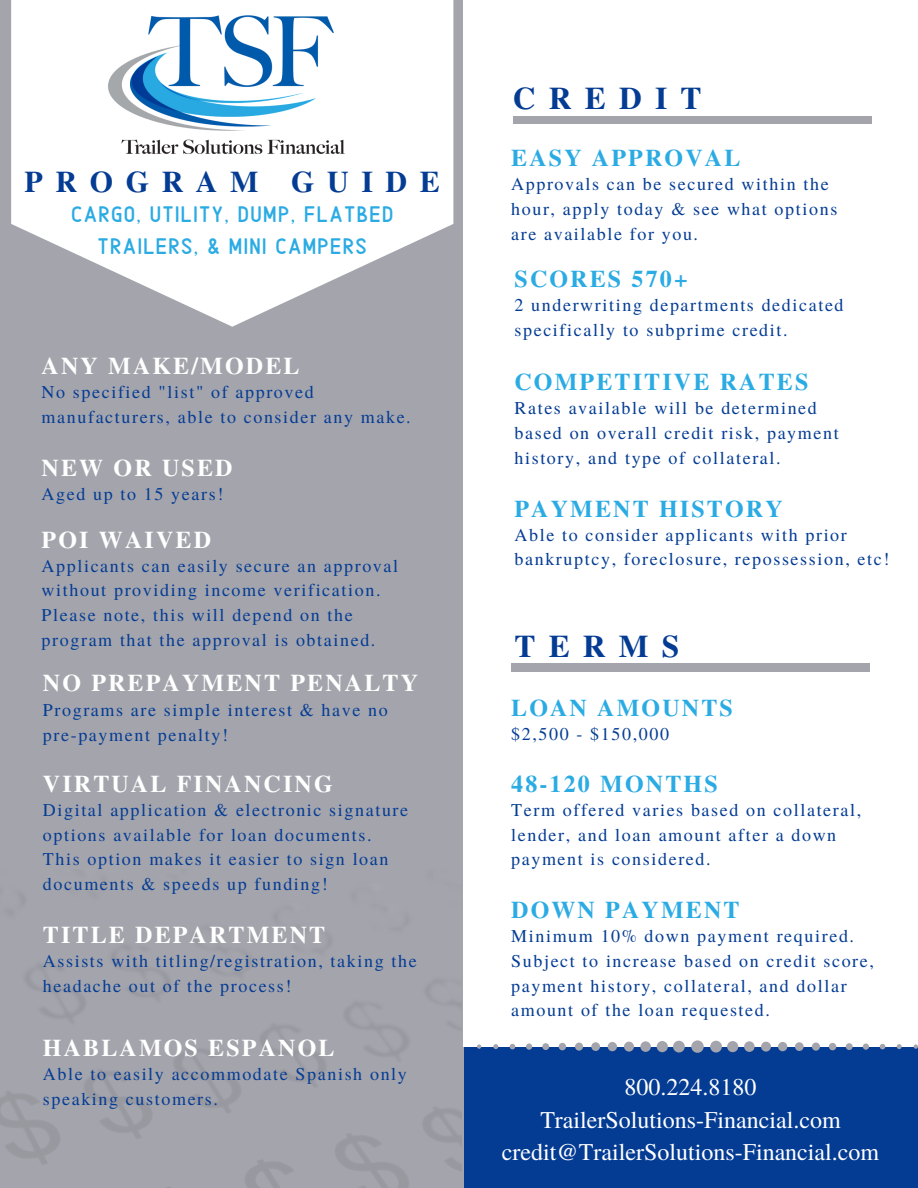
<style>
.page{position:relative;width:918px;height:1188px;background:#043c94}
.page>*{position:absolute;margin:0;border:0;box-sizing:border-box;transform-origin:0 0}
.t1{font:700 31.5px "Te X Gyre Termes";letter-spacing:.42em;color:#043c94}
.t2{font:700 30px "Te X Gyre Termes";letter-spacing:.42em;color:#043c94}
.t3{font:700 24px "Te X Gyre Termes";letter-spacing:.09em;color:#fff}
.t4{font:700 24px "Te X Gyre Termes";letter-spacing:.09em;color:#2babe3}
.t5{font:24px/32.7px "Te X Gyre Termes";color:#fff;text-align:center}
.t6{font:22.5px/31.5px "Alaska";letter-spacing:.09em;color:#2babe3;text-align:center}
.t7{font:18px/24.8px "Te X Gyre Termes";letter-spacing:.09em;color:#043c94}
</style>
<div class="page">
<div style="left:0;top:0;width:463px;height:1188px;background:#a4a4ac"></div>
<svg style="left:11px;top:0;width:442px;height:327px;fill:#fff"></svg>
<div style="left:463px;top:0;width:455px;height:596px;background:#fff"></div>
<div style="left:463px;top:596px;width:455px;height:451px;background:#fff"></div>
<div style="left:513px;top:116px;width:359px;height:8px;background:#a4a4ac"></div>
<div style="left:511px;top:663px;width:359px;height:8px;background:#a4a4ac"></div>
<img style="left:97px;top:10px;width:259px;height:151px">
<svg style="left:477px;top:1040px;width:441px;height:13px"></svg>
<h2 class="t2" style="left:25px;top:158px;width:417px">PROGRAM GUIDE</h2>
<p class="t6" style="left:71px;top:197px;width:323px">CARGO, UTILITY, DUMP, FLATBED<br>TRAILERS, &amp; MINI CAMPERS</p>
<h3 class="t3" style="left:42px;top:347px;width:260px">ANY MAKE/MODEL</h3>
<p class="t7" style="left:42px;top:379px;width:371px">No specified "list" of approved manufacturers, able to consider any make.</p>
<h3 class="t3" style="left:42px;top:450px;width:192px">NEW OR USED</h3>
<p class="t7" style="left:42px;top:481px;width:183px">Aged up to 15 years!</p>
<h3 class="t3" style="left:42px;top:521px;width:171px">POI WAIVED</h3>
<p class="t7" style="left:42px;top:552px;width:358px">Applicants can easily secure an approval without providing income verification.<br>Please note, this will depend on the program that the approval is obtained.</p>
<h3 class="t3" style="left:43px;top:664px;width:377px">NO PREPAYMENT PENALTY</h3>
<p class="t7" style="left:43px;top:697px;width:346px">Programs are simple interest &amp; have no pre-payment penalty!</p>
<h3 class="t3" style="left:43px;top:765px;width:291px">VIRTUAL FINANCING</h3>
<p class="t7" style="left:43px;top:797px;width:367px">Digital application &amp; electronic signature options available for loan documents.<br>This option makes it easier to sign loan documents &amp; speeds up funding!</p>
<h3 class="t3" style="left:43px;top:917px;width:284px">TITLE DEPARTMENT</h3>
<p class="t7" style="left:43px;top:948px;width:375px">Assists with titling/registration, taking the headache out of the process!</p>
<h3 class="t3" style="left:43px;top:1030px;width:293px">HABLAMOS ESPANOL</h3>
<p class="t7" style="left:43px;top:1061px;width:366px">Able to easily accommodate Spanish only speaking customers.</p>
<h1 class="t1" style="left:513px;top:74px;width:190px">CREDIT</h1>
<h3 class="t4" style="left:511px;top:140px;width:231px">EASY APPROVAL</h3>
<p class="t7" style="left:511px;top:171px;width:328px">Approvals can be secured within the hour, apply today &amp; see what options are available for you.</p>
<h3 class="t4" style="left:514px;top:261px;width:175px">SCORES 570+</h3>
<p class="t7" style="left:514px;top:292px;width:331px">2 underwriting departments dedicated specifically to subprime credit.</p>
<h3 class="t4" style="left:514px;top:363px;width:295px">COMPETITIVE RATES</h3>
<p class="t7" style="left:514px;top:395px;width:326px">Rates available will be determined based on overall credit risk, payment history, and type of collateral.</p>
<h3 class="t4" style="left:514px;top:490px;width:270px">PAYMENT HISTORY</h3>
<p class="t7" style="left:514px;top:521px;width:376px">Able to consider applicants with prior bankruptcy, foreclosure, repossession, etc!</p>
<h1 class="t1" style="left:514px;top:621px;width:166px">TERMS</h1>
<h3 class="t4" style="left:511px;top:689px;width:223px">LOAN AMOUNTS</h3>
<p class="t7" style="left:511px;top:720px;width:159px">$2,500 - $150,000</p>
<h3 class="t4" style="left:511px;top:765px;width:208px">48-120 MONTHS</h3>
<p class="t7" style="left:511px;top:797px;width:352px">Term offered varies based on collateral, lender, and loan amount after a down payment is considered.</p>
<h3 class="t4" style="left:511px;top:892px;width:230px">DOWN PAYMENT</h3>
<p class="t7" style="left:511px;top:923px;width:364px">Minimum 10% down payment required.<br>Subject to increase based on credit score, payment history, collateral, and dollar amount of the loan requested.</p>
<h3 class="t5" style="left:502px;top:1069px;width:379px">800.224.8180<br>TrailerSolutions-Financial.com credit@TrailerSolutions-Financial.com</h3>
</div>
